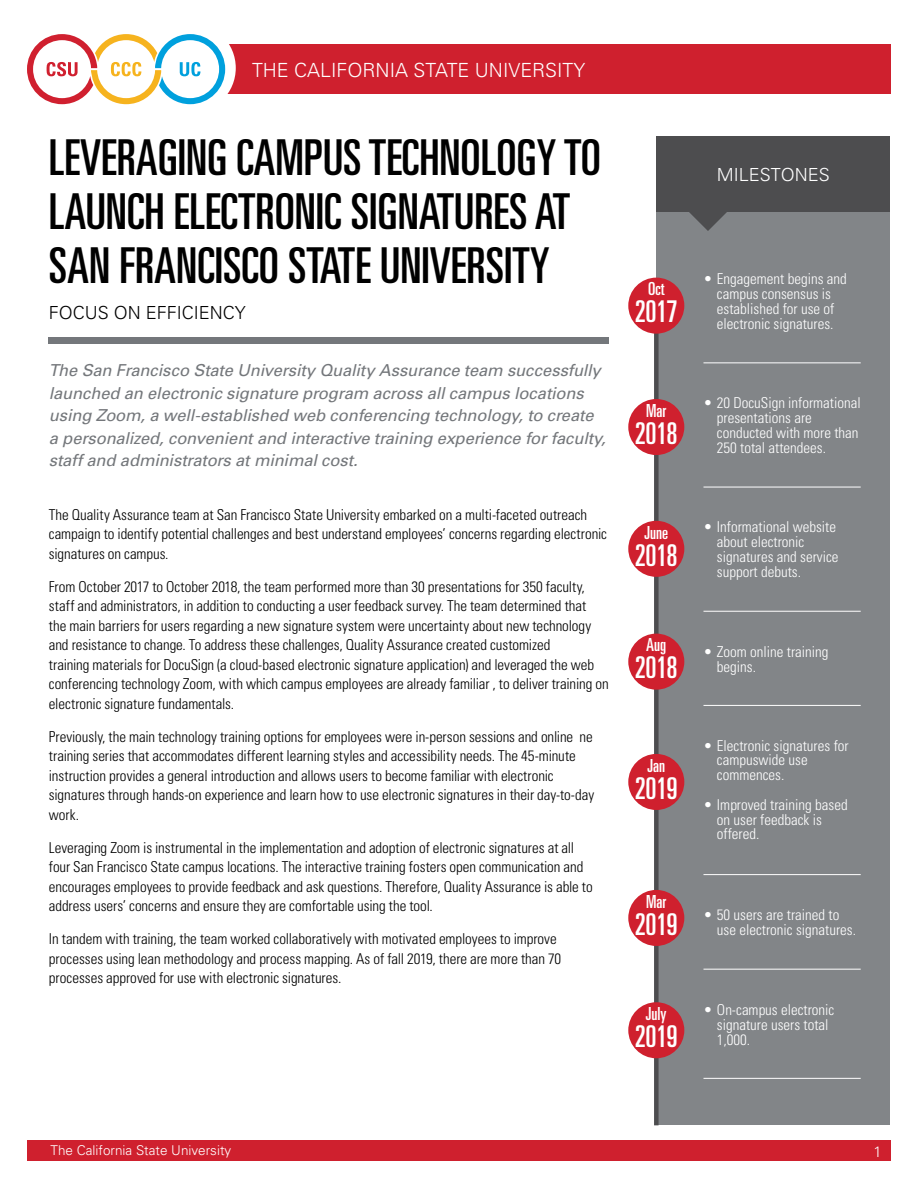
<style>
.page{position:relative;width:918px;height:1188px;background:#fff}
.page>*{position:absolute;margin:0;border:0;box-sizing:border-box;transform-origin:0 0}
.t1{font:ultra-condensed 49.5px/54px "Univers";color:#000}
.t2{font:ultra-condensed 30px "Univers";letter-spacing:-.02em;color:#fff}
.t3{font:300 19.5px "Univers";color:#fff}
.t4{font:ultra-condensed 18px "Univers";color:#fff}
.t5{font:300 18px "Univers";color:#000}
.t6{font:300 18px "Univers";color:#fff}
.t7{font:italic 16.5px/22.5px "Univers";letter-spacing:-.01em;color:#74777b}
.t8{font:300 condensed 15px/19.5px "Univers";letter-spacing:-.005em;color:#000}
.t9{font:300 condensed 15px/15px "Univers";color:#fff}
.t10{font:300 15px "Univers";color:#fff}
.t11{font:300 13.5px "Univers";color:#fff}
</style>
<div class="page">
<div style="left:27px;top:1141px;width:864px;height:20px;background:#cf202e"></div>
<div style="left:49px;top:337px;width:560px;height:6px;background:#74777b"></div>
<div style="left:212px;top:44px;width:679px;height:50px;background:#cf202e"></div>
<div style="left:146px;top:23px;width:90px;height:90px;background:#fff;border-radius:50%"></div>
<svg style="left:27px;top:34px;width:198px;height:70px"></svg>
<div style="left:656px;top:179px;width:234px;height:946px;background:#828588"></div>
<div style="left:656px;top:136px;width:234px;height:75px;background:#4d4d4f"></div>
<div style="left:654px;top:318px;width:5px;height:807px;background:#4d4d4f"></div>
<svg style="left:685px;top:211px;width:46px;height:20px"></svg>
<div style="left:628px;top:278px;width:56px;height:56px;background:#cf202e;border-radius:50%"></div>
<div style="left:628px;top:399px;width:56px;height:56px;background:#cf202e;border-radius:50%"></div>
<div style="left:628px;top:521px;width:56px;height:56px;background:#cf202e;border-radius:50%"></div>
<div style="left:628px;top:634px;width:56px;height:56px;background:#cf202e;border-radius:50%"></div>
<div style="left:628px;top:754px;width:56px;height:56px;background:#cf202e;border-radius:50%"></div>
<div style="left:628px;top:890px;width:56px;height:56px;background:#cf202e;border-radius:50%"></div>
<div style="left:628px;top:1002px;width:56px;height:56px;background:#cf202e;border-radius:50%"></div>
<hr style="left:703px;top:362px;width:158px;height:1px;background:#fff">
<hr style="left:703px;top:487px;width:158px;height:1px;background:#fff">
<hr style="left:703px;top:611px;width:158px;height:1px;background:#fff">
<hr style="left:703px;top:705px;width:158px;height:1px;background:#fff">
<hr style="left:703px;top:874px;width:158px;height:1px;background:#fff">
<hr style="left:703px;top:969px;width:158px;height:1px;background:#fff">
<hr style="left:703px;top:1078px;width:158px;height:1px;background:#fff">
<p class="t3" style="left:252px;top:58px;width:335px">THE CALIFORNIA STATE UNIVERSITY</p>
<h1 class="t1" style="left:49px;top:130px;width:554px">LEVERAGING CAMPUS TECHNOLOGY TO<br>LAUNCH ELECTRONIC SIGNATURES AT<br>SAN FRANCISCO STATE UNIVERSITY</h1>
<p class="t5" style="left:49px;top:302px;width:199px">FOCUS ON EFFICIENCY</p>
<p class="t7" style="left:49px;top:359px;width:558px">The San Francisco State University Quality Assurance team successfully launched an electronic signature program across all campus locations using Zoom, a well-established web conferencing technology, to create a personalized, convenient and interactive training experience for faculty, staff and administrators at minimal cost.</p>
<p class="t8" style="left:49px;top:504px;width:560px">The Quality Assurance team at San Francisco State University embarked on a multi-faceted outreach campaign to identify potential challenges and best understand employees’ concerns regarding electronic signatures on campus.</p>
<p class="t8" style="left:49px;top:576px;width:561px">From October 2017 to October 2018, the team performed more than 30 presentations for 350 faculty, staff and administrators, in addition to conducting a user feedback survey. The team determined that<br>the main barriers for users regarding a new signature system were uncertainty about new technology and resistance to change. To address these challenges, Quality Assurance created customized<br>training materials for DocuSign (a cloud-based electronic signature application) and leveraged the web conferencing technology Zoom, with which campus employees are already familiar , to deliver training on electronic signature fundamentals.</p>
<p class="t8" style="left:49px;top:726px;width:547px">Previously, the main technology training options for employees were in-person sessions and online ne training series that accommodates different learning styles and accessibility needs. The 45-minute instruction provides a general introduction and allows users to become familiar with electronic signatures through hands-on experience and learn how to use electronic signatures in their day-to-day work.</p>
<p class="t8" style="left:49px;top:837px;width:545px">Leveraging Zoom is instrumental in the implementation and adoption of electronic signatures at all four San Francisco State campus locations. The interactive training fosters open communication and encourages employees to provide feedback and ask questions. Therefore, Quality Assurance is able to address users’ concerns and ensure they are comfortable using the tool.</p>
<p class="t8" style="left:49px;top:929px;width:514px">In tandem with training, the team worked collaboratively with motivated employees to improve processes using lean methodology and process mapping. As of fall 2019, there are more than 70 processes approved for use with electronic signatures.</p>
<h3 class="t4" style="left:648px;top:279px;width:18px">Oct</h3>
<h3 class="t2" style="left:635px;top:295px;width:44px">2017</h3>
<h3 class="t4" style="left:646px;top:400px;width:21px">Mar</h3>
<h3 class="t2" style="left:635px;top:416px;width:44px">2018</h3>
<h3 class="t4" style="left:644px;top:522px;width:25px">June</h3>
<h3 class="t2" style="left:635px;top:538px;width:44px">2018</h3>
<h3 class="t4" style="left:646px;top:635px;width:21px">Aug</h3>
<h3 class="t2" style="left:635px;top:651px;width:44px">2018</h3>
<h3 class="t4" style="left:647px;top:755px;width:19px">Jan</h3>
<h3 class="t2" style="left:635px;top:771px;width:44px">2019</h3>
<h3 class="t4" style="left:646px;top:891px;width:21px">Mar</h3>
<h3 class="t2" style="left:635px;top:907px;width:44px">2019</h3>
<h3 class="t4" style="left:646px;top:1003px;width:22px">July</h3>
<h3 class="t2" style="left:635px;top:1019px;width:44px">2019</h3>
<h2 class="t6" style="left:717px;top:164px;width:115px">MILESTONES</h2>
<p class="t9" style="left:703px;top:271px;width:145px;text-align:center">• Engagement begins and campus consensus is established for use of electronic signatures.</p>
<p class="t9" style="left:717px;top:395px;width:145px;text-indent:-14px">• 20 DocuSign informational presentations are conducted with more than<br>250 total attendees.</p>
<p class="t9" style="left:717px;top:519px;width:123px;text-indent:-14px">• Informational website about electronic signatures and service support debuts.</p>
<p class="t9" style="left:717px;top:644px;width:113px;text-indent:-14px">• Zoom online training begins.</p>
<p class="t9" style="left:717px;top:738px;width:133px;line-height:14.5px;text-indent:-14px">• Electronic signatures for campuswide use commences.</p>
<p class="t9" style="left:717px;top:797px;width:132px;line-height:14.5px;text-indent:-14px">• Improved training based on user feedback is offered.</p>
<p class="t9" style="left:717px;top:907px;width:141px;text-indent:-14px">• 50 users are trained to use electronic signatures.</p>
<p class="t9" style="left:717px;top:1002px;width:119px;text-indent:-14px">• On-campus electronic signature users total<br>1,000.</p>
<p class="t11" style="left:51px;top:1142px;width:182px">The California State University</p>
<p class="t10" style="left:874px;top:1143px;width:10px">1</p>
</div>
